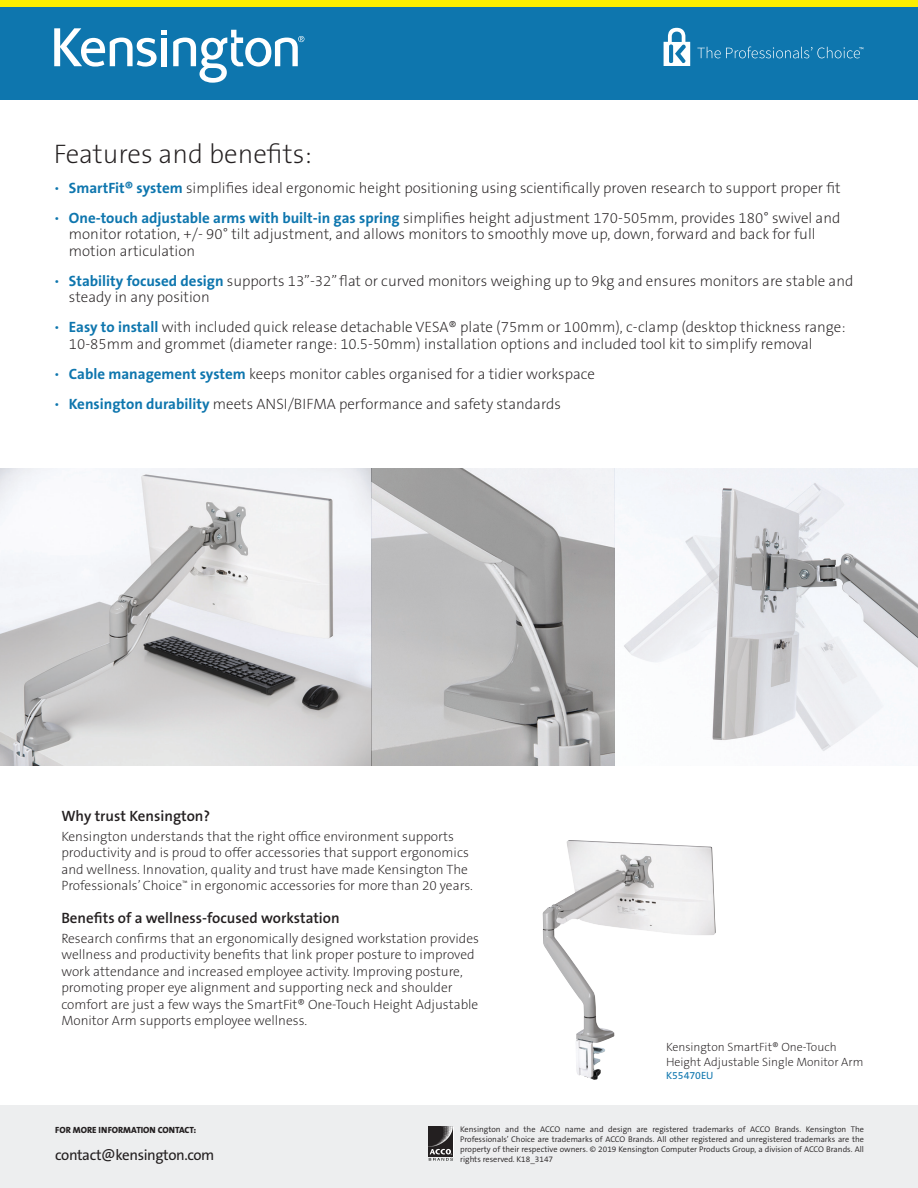
<style>
.page{position:relative;width:918px;height:1188px;background:#fff}
.page>*{position:absolute;margin:0;border:0;box-sizing:border-box;transform-origin:0 0}
.Features{font:27px "The Sans KENSINGTON2 XL";color:#231f20}
.t1{font:15px/16.5px "The Sans KENSINGTON2 XL";color:#231f20}
.t2{font:15px "The Sans KENSINGTON6 SB";color:#231f20}
.t3{font:15px "The Sans KENSINGTON5 Rg";letter-spacing:-.025em;color:#231f20}
.t4{font:13.5px/16.5px "The Sans KENSINGTON2 XL";color:#231f20}
.t5{font:12px "The Sans KENSINGTON2 XL";color:#231f20}
.t6{font:10.5px "The Sans KENSINGTON5 Rg";color:#0e76ae}
.t7{font:9px "The Sans KENSINGTON8 XB";color:#231f20}
.t8{font:8.25px/9.9px "The Sans KENSINGTON4 SL";color:#231f20;text-align:justify}
.s1{color:#0e76ae}
.s2{font-family:"The Sans KENSINGTON7 Bd";color:#0e76ae}
</style>
<div class="page">
<div style="left:0;top:8px;width:918px;height:92px;background:#0e76ae"></div>
<svg style="left:173px;top:30px;width:131px;height:53px"></svg>
<svg style="left:54px;top:28px;width:113px;height:39px"></svg>
<div style="left:0;top:1105px;width:918px;height:83px;background:#edeeef"></div>
<img style="left:428px;top:1127px;width:25px;height:29px">
<svg style="left:429px;top:1149px;width:24px;height:12px"></svg>
<div style="left:0;top:0;width:918px;height:8px;background:#fcee01"></div>
<svg style="left:697px;top:47px;width:166px;height:11px"></svg>
<svg style="left:664px;top:28px;width:26px;height:38px"></svg>
<img style="left:543px;top:840px;width:173px;height:240px">
<img style="left:0;top:469px;width:372px;height:297px">
<svg style="left:372px;top:469px;width:243px;height:297px;background:#b8b7b8"></svg>
<svg style="left:615px;top:469px;width:303px;height:286px;fill:#f1f3f7"></svg>
<p class="Features" style="left:54px;top:139px;width:259px">Features and benefits:</p>
<p class="t1" style="left:54px;top:180px;width:788px"><span class="s1">•</span> <span class="s2">SmartFit® system</span> simplifies ideal ergonomic height positioning using scientifically proven research to support proper fit</p>
<p class="t1" style="left:69px;top:210px;width:773px;text-indent:-15px"><span class="s1">•</span> <span class="s2">One-touch adjustable arms with built-in gas spring</span> simplifies height adjustment 170-505mm, provides 180° swivel and monitor rotation, +/- 90° tilt adjustment, and allows monitors to smoothly move up, down, forward and back for full motion articulation</p>
<p class="t1" style="left:69px;top:273px;width:786px;text-indent:-15px"><span class="s1">•</span> <span class="s2">Stability focused design</span> supports 13”-32” flat or curved monitors weighing up to 9kg and ensures monitors are stable and steady in any position</p>
<p class="t1" style="left:69px;top:319px;width:778px;text-indent:-15px"><span class="s1">•</span> <span class="s2">Easy to install</span> with included quick release detachable VESA® plate (75mm or 100mm), c-clamp (desktop thickness range:<br>10-85mm and grommet (diameter range: 10.5-50mm) installation options and included tool kit to simplify removal</p>
<p class="t1" style="left:54px;top:366px;width:543px"><span class="s1">•</span> <span class="s2">Cable management system</span> keeps monitor cables organised for a tidier workspace</p>
<p class="t1" style="left:54px;top:396px;width:509px"><span class="s1">•</span> <span class="s2">Kensington durability</span> meets ANSI/BIFMA performance and safety standards</p>
<p class="t2" style="left:61px;top:808px;width:150px">Why trust Kensington?</p>
<p class="t4" style="left:61px;top:828px;width:413px">Kensington understands that the right office environment supports productivity and is proud to offer accessories that support ergonomics and wellness. Innovation, quality and trust have made Kensington The Professionals’ Choice<sup>™</sup> in ergonomic accessories for more than 20 years.</p>
<p class="t2" style="left:61px;top:910px;width:280px">Benefits of a wellness-focused workstation</p>
<p class="t4" style="left:61px;top:930px;width:419px">Research confirms that an ergonomically designed workstation provides wellness and productivity benefits that link proper posture to improved work attendance and increased employee activity. Improving posture, promoting proper eye alignment and supporting neck and shoulder comfort are just a few ways the SmartFit® One-Touch Height Adjustable Monitor Arm supports employee wellness.</p>
<p class="t5" style="left:666px;top:1040px;width:172px">Kensington SmartFit® One-Touch</p>
<p class="t5" style="left:666px;top:1055px;width:199px">Height Adjustable Single Monitor Arm</p>
<p class="t6" style="left:666px;top:1070px;width:49px">K55470EU</p>
<p class="t7" style="left:55px;top:1125px;width:143px">FOR MORE INFORMATION CONTACT:</p>
<p class="t3" style="left:55px;top:1147px;width:161px">contact@kensington.com</p>
<p class="t8" style="left:460px;top:1124px;width:405px">Kensington and the ACCO name and design are registered trademarks of ACCO Brands. Kensington The Professionals’ Choice are trademarks of ACCO Brands. All other registered and unregistered trademarks are the property of their respective owners. © 2019 Kensington Computer Products Group, a division of ACCO Brands. All rights reserved. K18_3147</p>
</div>
